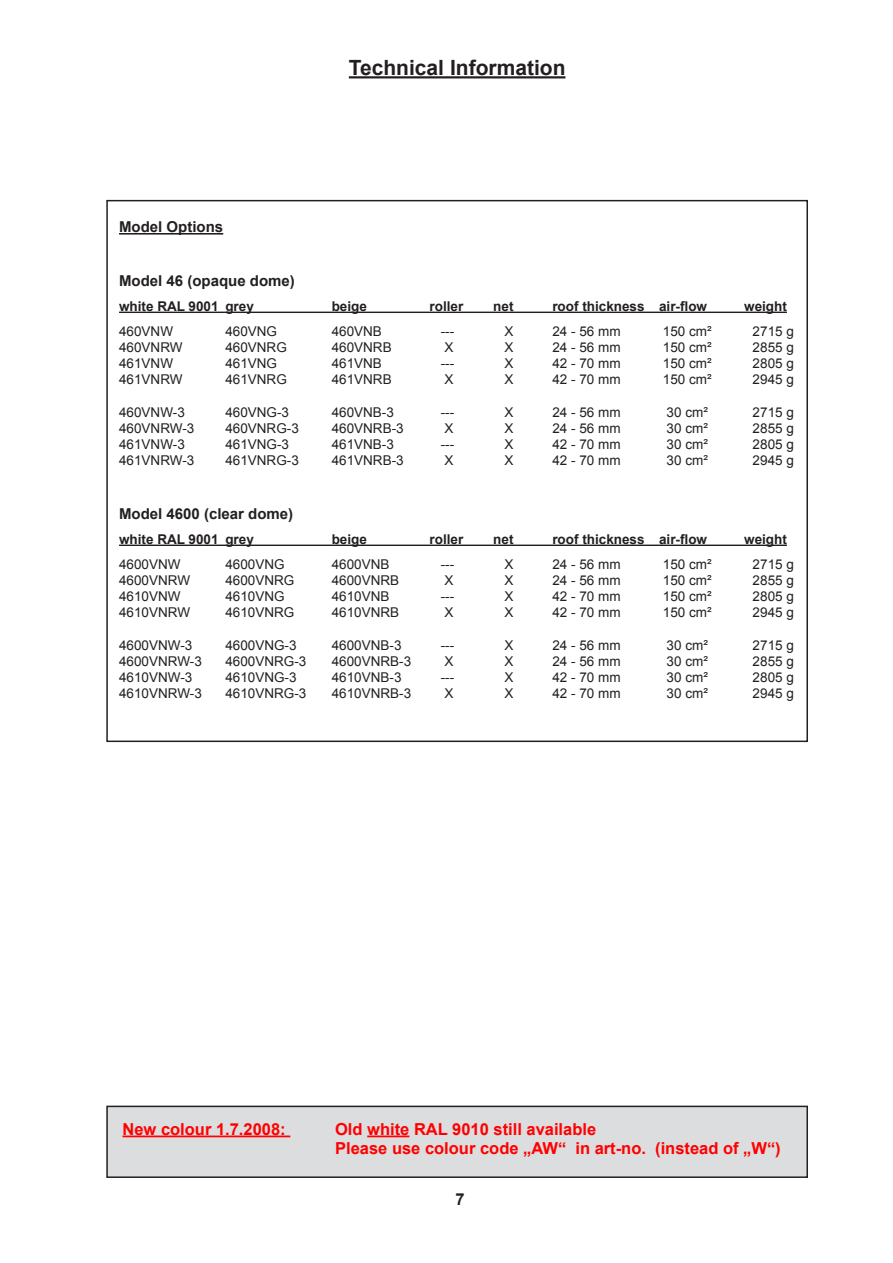
<style>
.page{position:relative;width:893px;height:1263px;background:#fff}
.page>*{position:absolute;margin:0;border:0;box-sizing:border-box;transform-origin:0 0}
.t1{font:700 21px "Arial";color:#231f20}
.t2{font:700 16.5px "Arial";color:#f00}
.t3{font:700 16.5px "Arial";color:#231f20}
.t4{font:700 15px "Arial";color:#231f20}
.t5{font:13.5px "Arial";color:#231f20}
.t6{font:700 13.5px "Arial";color:#231f20}
</style>
<div class="page">
<hr style="left:349px;top:76px;width:216px;height:2px;background:#231f20">
<hr style="left:119px;top:233px;width:104px;height:2px;background:#231f20">
<hr style="left:119px;top:312px;width:668px;height:1px;background:#231f20">
<hr style="left:119px;top:545px;width:668px;height:1px;background:#231f20">
<div style="left:107px;top:1106px;width:700px;height:71px;background:#dcdddf"></div>
<div style="left:106px;top:1106px;width:702px;height:72px;border:2px solid #231f20"></div>
<hr style="left:123px;top:1135px;width:167px;height:2px;background:#f00">
<hr style="left:367px;top:1135px;width:42px;height:2px;background:#f00">
<p class="t1" style="left:349px;top:54px;width:218px">Technical Information</p>
<p class="t4" style="left:119px;top:217px;width:106px">Model Options</p>
<p class="t4" style="left:119px;top:271px;width:177px">Model 46 (opaque dome)</p>
<p class="t6" style="left:119px;top:297px;width:136px">white RAL 9001 grey</p>
<p class="t6" style="left:332px;top:297px;width:37px">beige</p>
<p class="t6" style="left:429px;top:297px;width:35px">roller</p>
<p class="t6" style="left:493px;top:297px;width:22px">net</p>
<p class="t6" style="left:552px;top:297px;width:156px">roof thickness air-flow</p>
<p class="t6" style="left:744px;top:297px;width:44px">weight</p>
<p class="t5" style="left:119px;top:322px;width:56px">460VNW</p>
<p class="t5" style="left:225px;top:322px;width:53px">460VNG</p>
<p class="t5" style="left:332px;top:322px;width:52px">460VNB</p>
<p class="t5" style="left:441px;top:322px;width:15px">---</p>
<p class="t5" style="left:504px;top:322px;width:11px">X</p>
<p class="t5" style="left:552px;top:322px;width:70px">24 - 56 mm</p>
<p class="t5" style="left:663px;top:322px;width:50px">150 cm²</p>
<p class="t5" style="left:753px;top:322px;width:43px">2715 g</p>
<p class="t5" style="left:119px;top:338px;width:65px">460VNRW</p>
<p class="t5" style="left:225px;top:338px;width:63px">460VNRG</p>
<p class="t5" style="left:332px;top:338px;width:62px">460VNRB</p>
<p class="t5" style="left:444px;top:338px;width:11px">X</p>
<p class="t5" style="left:504px;top:338px;width:11px">X</p>
<p class="t5" style="left:552px;top:338px;width:70px">24 - 56 mm</p>
<p class="t5" style="left:663px;top:338px;width:50px">150 cm²</p>
<p class="t5" style="left:753px;top:338px;width:43px">2855 g</p>
<p class="t5" style="left:119px;top:354px;width:56px">461VNW</p>
<p class="t5" style="left:225px;top:354px;width:53px">461VNG</p>
<p class="t5" style="left:332px;top:354px;width:52px">461VNB</p>
<p class="t5" style="left:441px;top:354px;width:15px">---</p>
<p class="t5" style="left:504px;top:354px;width:11px">X</p>
<p class="t5" style="left:552px;top:354px;width:70px">42 - 70 mm</p>
<p class="t5" style="left:663px;top:354px;width:50px">150 cm²</p>
<p class="t5" style="left:753px;top:354px;width:43px">2805 g</p>
<p class="t5" style="left:119px;top:371px;width:65px">461VNRW</p>
<p class="t5" style="left:225px;top:371px;width:63px">461VNRG</p>
<p class="t5" style="left:332px;top:371px;width:62px">461VNRB</p>
<p class="t5" style="left:444px;top:371px;width:11px">X</p>
<p class="t5" style="left:504px;top:371px;width:11px">X</p>
<p class="t5" style="left:552px;top:371px;width:70px">42 - 70 mm</p>
<p class="t5" style="left:663px;top:371px;width:50px">150 cm²</p>
<p class="t5" style="left:753px;top:371px;width:43px">2945 g</p>
<p class="t5" style="left:119px;top:403px;width:67px">460VNW-3</p>
<p class="t5" style="left:225px;top:403px;width:65px">460VNG-3</p>
<p class="t5" style="left:332px;top:403px;width:64px">460VNB-3</p>
<p class="t5" style="left:441px;top:403px;width:15px">---</p>
<p class="t5" style="left:504px;top:403px;width:11px">X</p>
<p class="t5" style="left:552px;top:403px;width:70px">24 - 56 mm</p>
<p class="t5" style="left:667px;top:403px;width:43px">30 cm²</p>
<p class="t5" style="left:753px;top:403px;width:43px">2715 g</p>
<p class="t5" style="left:119px;top:419px;width:77px">460VNRW-3</p>
<p class="t5" style="left:225px;top:419px;width:75px">460VNRG-3</p>
<p class="t5" style="left:332px;top:419px;width:74px">460VNRB-3</p>
<p class="t5" style="left:444px;top:419px;width:11px">X</p>
<p class="t5" style="left:504px;top:419px;width:11px">X</p>
<p class="t5" style="left:552px;top:419px;width:70px">24 - 56 mm</p>
<p class="t5" style="left:667px;top:419px;width:43px">30 cm²</p>
<p class="t5" style="left:753px;top:419px;width:43px">2855 g</p>
<p class="t5" style="left:119px;top:435px;width:67px">461VNW-3</p>
<p class="t5" style="left:225px;top:435px;width:65px">461VNG-3</p>
<p class="t5" style="left:332px;top:435px;width:64px">461VNB-3</p>
<p class="t5" style="left:441px;top:435px;width:15px">---</p>
<p class="t5" style="left:504px;top:435px;width:11px">X</p>
<p class="t5" style="left:552px;top:435px;width:70px">42 - 70 mm</p>
<p class="t5" style="left:667px;top:435px;width:43px">30 cm²</p>
<p class="t5" style="left:753px;top:435px;width:43px">2805 g</p>
<p class="t5" style="left:119px;top:452px;width:77px">461VNRW-3</p>
<p class="t5" style="left:225px;top:452px;width:75px">461VNRG-3</p>
<p class="t5" style="left:332px;top:452px;width:74px">461VNRB-3</p>
<p class="t5" style="left:444px;top:452px;width:11px">X</p>
<p class="t5" style="left:504px;top:452px;width:11px">X</p>
<p class="t5" style="left:552px;top:452px;width:70px">42 - 70 mm</p>
<p class="t5" style="left:667px;top:452px;width:43px">30 cm²</p>
<p class="t5" style="left:753px;top:452px;width:43px">2945 g</p>
<p class="t4" style="left:119px;top:504px;width:176px">Model 4600 (clear dome)</p>
<p class="t6" style="left:119px;top:530px;width:136px">white RAL 9001 grey</p>
<p class="t6" style="left:332px;top:530px;width:37px">beige</p>
<p class="t6" style="left:429px;top:530px;width:35px">roller</p>
<p class="t6" style="left:493px;top:530px;width:22px">net</p>
<p class="t6" style="left:552px;top:530px;width:156px">roof thickness air-flow</p>
<p class="t6" style="left:744px;top:530px;width:44px">weight</p>
<p class="t5" style="left:119px;top:555px;width:63px">4600VNW</p>
<p class="t5" style="left:225px;top:555px;width:61px">4600VNG</p>
<p class="t5" style="left:332px;top:555px;width:59px">4600VNB</p>
<p class="t5" style="left:441px;top:555px;width:15px">---</p>
<p class="t5" style="left:504px;top:555px;width:11px">X</p>
<p class="t5" style="left:552px;top:555px;width:70px">24 - 56 mm</p>
<p class="t5" style="left:663px;top:555px;width:50px">150 cm²</p>
<p class="t5" style="left:753px;top:555px;width:43px">2715 g</p>
<p class="t5" style="left:119px;top:571px;width:73px">4600VNRW</p>
<p class="t5" style="left:225px;top:571px;width:71px">4600VNRG</p>
<p class="t5" style="left:332px;top:571px;width:69px">4600VNRB</p>
<p class="t5" style="left:444px;top:571px;width:11px">X</p>
<p class="t5" style="left:504px;top:571px;width:11px">X</p>
<p class="t5" style="left:552px;top:571px;width:70px">24 - 56 mm</p>
<p class="t5" style="left:663px;top:571px;width:50px">150 cm²</p>
<p class="t5" style="left:753px;top:571px;width:43px">2855 g</p>
<p class="t5" style="left:119px;top:587px;width:63px">4610VNW</p>
<p class="t5" style="left:225px;top:587px;width:61px">4610VNG</p>
<p class="t5" style="left:332px;top:587px;width:59px">4610VNB</p>
<p class="t5" style="left:441px;top:587px;width:15px">---</p>
<p class="t5" style="left:504px;top:587px;width:11px">X</p>
<p class="t5" style="left:552px;top:587px;width:70px">42 - 70 mm</p>
<p class="t5" style="left:663px;top:587px;width:50px">150 cm²</p>
<p class="t5" style="left:753px;top:587px;width:43px">2805 g</p>
<p class="t5" style="left:119px;top:603px;width:73px">4610VNRW</p>
<p class="t5" style="left:225px;top:603px;width:71px">4610VNRG</p>
<p class="t5" style="left:332px;top:603px;width:69px">4610VNRB</p>
<p class="t5" style="left:444px;top:603px;width:11px">X</p>
<p class="t5" style="left:504px;top:603px;width:11px">X</p>
<p class="t5" style="left:552px;top:603px;width:70px">42 - 70 mm</p>
<p class="t5" style="left:663px;top:603px;width:50px">150 cm²</p>
<p class="t5" style="left:753px;top:603px;width:43px">2945 g</p>
<p class="t5" style="left:119px;top:636px;width:75px">4600VNW-3</p>
<p class="t5" style="left:225px;top:636px;width:73px">4600VNG-3</p>
<p class="t5" style="left:332px;top:636px;width:71px">4600VNB-3</p>
<p class="t5" style="left:441px;top:636px;width:15px">---</p>
<p class="t5" style="left:504px;top:636px;width:11px">X</p>
<p class="t5" style="left:552px;top:636px;width:70px">24 - 56 mm</p>
<p class="t5" style="left:667px;top:636px;width:43px">30 cm²</p>
<p class="t5" style="left:753px;top:636px;width:43px">2715 g</p>
<p class="t5" style="left:119px;top:652px;width:84px">4600VNRW-3</p>
<p class="t5" style="left:225px;top:652px;width:83px">4600VNRG-3</p>
<p class="t5" style="left:332px;top:652px;width:81px">4600VNRB-3</p>
<p class="t5" style="left:444px;top:652px;width:11px">X</p>
<p class="t5" style="left:504px;top:652px;width:11px">X</p>
<p class="t5" style="left:552px;top:652px;width:70px">24 - 56 mm</p>
<p class="t5" style="left:667px;top:652px;width:43px">30 cm²</p>
<p class="t5" style="left:753px;top:652px;width:43px">2855 g</p>
<p class="t5" style="left:119px;top:668px;width:75px">4610VNW-3</p>
<p class="t5" style="left:225px;top:668px;width:73px">4610VNG-3</p>
<p class="t5" style="left:332px;top:668px;width:71px">4610VNB-3</p>
<p class="t5" style="left:441px;top:668px;width:15px">---</p>
<p class="t5" style="left:504px;top:668px;width:11px">X</p>
<p class="t5" style="left:552px;top:668px;width:70px">42 - 70 mm</p>
<p class="t5" style="left:667px;top:668px;width:43px">30 cm²</p>
<p class="t5" style="left:753px;top:668px;width:43px">2805 g</p>
<p class="t5" style="left:119px;top:684px;width:84px">4610VNRW-3</p>
<p class="t5" style="left:225px;top:684px;width:83px">4610VNRG-3</p>
<p class="t5" style="left:332px;top:684px;width:81px">4610VNRB-3</p>
<p class="t5" style="left:444px;top:684px;width:11px">X</p>
<p class="t5" style="left:504px;top:684px;width:11px">X</p>
<p class="t5" style="left:552px;top:684px;width:70px">42 - 70 mm</p>
<p class="t5" style="left:667px;top:684px;width:43px">30 cm²</p>
<p class="t5" style="left:753px;top:684px;width:43px">2945 g</p>
<p class="t2" style="left:123px;top:1118px;width:165px">New colour 1.7.2008:</p>
<p class="t2" style="left:335px;top:1118px;width:263px">Old white RAL 9010 still available</p>
<p class="t2" style="left:335px;top:1138px;width:447px">Please use colour code „AW“ in art-no. (instead of „W“)</p>
<p class="t3" style="left:456px;top:1188px;width:11px">7</p>
</div>
